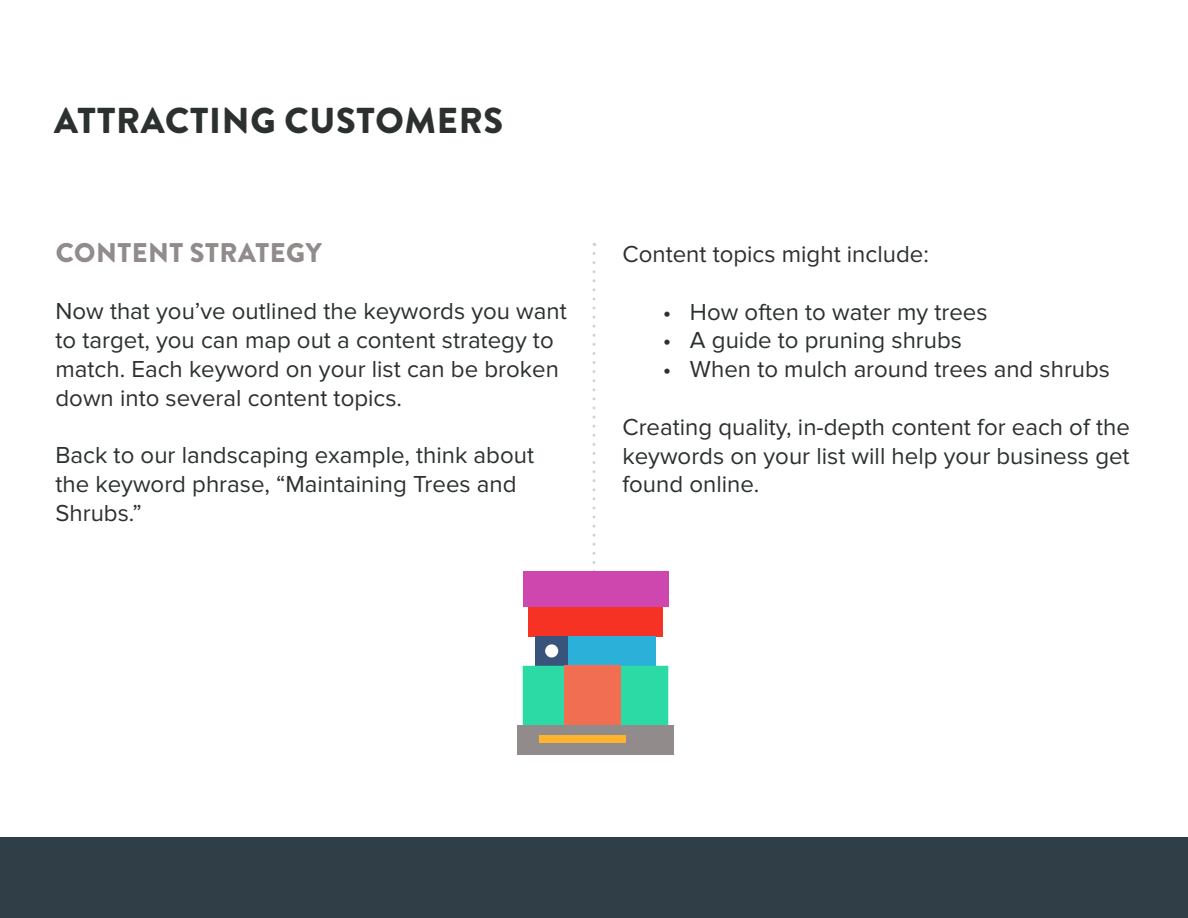
<style>
.page{position:relative;width:1188px;height:918px;background:#fff}
.page>*{position:absolute;margin:0;border:0;box-sizing:border-box;transform-origin:0 0}
.t1{font:900 36px "Brandon Grotesque";letter-spacing:.02em;color:#2c3130}
.t2{font:900 27px "Brandon Grotesque";letter-spacing:.02em;color:#918c8b}
.t3{font:24px/28.8px "Proxima Nova";color:#2c3130}
</style>
<div class="page">
<div style="left:0;top:837px;width:1188px;height:81px;background:#303e48"></div>
<svg style="left:523px;top:253px;width:145px;height:472px"></svg>
<div style="left:564px;top:666px;width:57px;height:59px;background:#f26e53"></div>
<div style="left:517px;top:725px;width:157px;height:30px;background:#918c8b"></div>
<div style="left:540px;top:735px;width:86px;height:8px;background:#ffb32e"></div>
<h1 class="t1" style="left:54px;top:95px;width:450px">ATTRACTING CUSTOMERS</h1>
<p class="t2" style="left:56px;top:233px;width:268px">CONTENT STRATEGY</p>
<p class="t3" style="left:56px;top:297px;width:513px">Now that you’ve outlined the keywords you want to target, you can map out a content strategy to match. Each keyword on your list can be broken down into several content topics.</p>
<p class="t3" style="left:56px;top:441px;width:480px">Back to our landscaping example, think about the keyword phrase, “Maintaining Trees and<br>Shrubs.”</p>
<p class="t3" style="left:622px;top:240px;width:308px">Content topics might include:</p>
<p class="t3" style="left:663px;top:298px;width:326px">• How often to water my trees</p>
<p class="t3" style="left:663px;top:326px;width:301px">• A guide to pruning shrubs</p>
<p class="t3" style="left:663px;top:355px;width:449px">• When to mulch around trees and shrubs</p>
<p class="t3" style="left:622px;top:413px;width:509px;text-align:justify">Creating quality, in-depth content for each of the keywords on your list will help your business get found online.</p>
</div>
